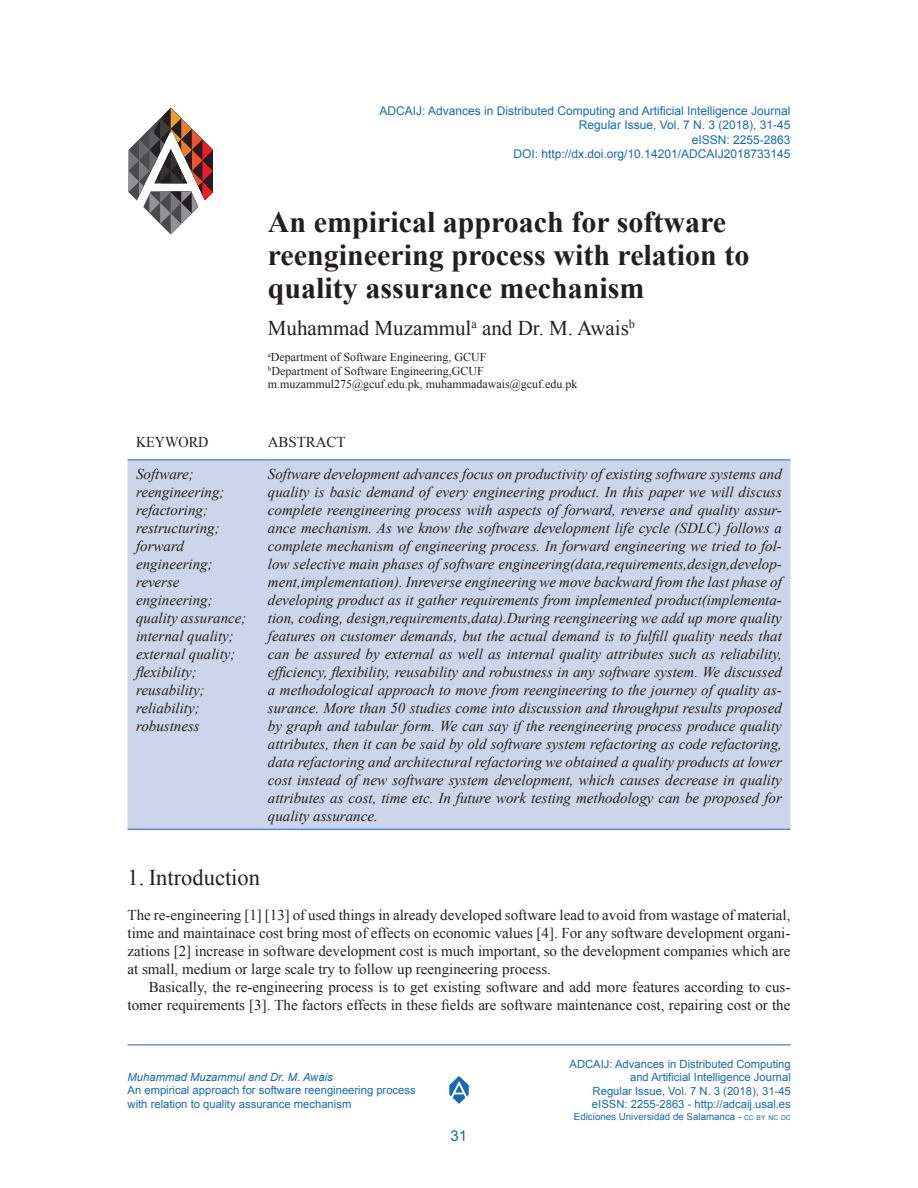
<style>
.page{position:relative;width:918px;height:1188px;background:#fff}
.page>*{position:absolute;margin:0;border:0;box-sizing:border-box;transform-origin:0 0}
._00Titulo{font:700 30px/33px "Times New Roman";color:#231f20}
._1Titulo{font:22.5px "Times New Roman";color:#231f20}
._00Autores{font:21px "Times New Roman";color:#231f20}
._00Abstract{font:italic 15px/18px "Times New Roman";color:#231f20;text-align:justify}
._5Texto1{font:15px/18px "Times New Roman";color:#231f20;text-align:justify}
._5Texto{font:15px/18px "Times New Roman";color:#231f20;text-align:right}
._00Keywords{font:italic 15px/18px "Times New Roman";color:#231f20}
._00KeywordsAbstractT{font:15px "Times New Roman";letter-spacing:-.005em;color:#231f20;scale:.95 1}
.t1{font:15px "Arial";color:#186ab2}
.t2{font:12px/14.4px "Arial";color:#186ab2;text-align:right}
._00DatosAutores{font:12px "Times New Roman";color:#231f20}
.t3{font:11.25px/13.5px "Arial";color:#186ab2}
.t4{font:italic 11.25px "Arial";color:#186ab2}
.t5{font:9.75px "Arial";color:#186ab2}
.s1{font-size:6.9px}
</style>
<div class="page">
<svg style="left:449px;top:1076px;width:20px;height:28px"></svg>
<hr style="left:128px;top:1044px;width:663px;height:1px;background:#186ab2">
<svg style="left:128px;top:108px;width:85px;height:126px"></svg>
<div style="left:128px;top:460px;width:662px;height:369px;background:#cdd5eb"></div>
<hr style="left:128px;top:829px;width:140px;height:1px;background:#186ab2">
<hr style="left:268px;top:829px;width:522px;height:1px;background:#186ab2">
<hr style="left:268px;top:459px;width:522px;height:1px;background:#186ab2">
<hr style="left:128px;top:459px;width:140px;height:1px;background:#186ab2">
<p class="t2" style="left:380px;top:104px;width:412px">ADCAIJ: Advances in Distributed Computing and Artificial Intelligence Journal Regular Issue, Vol. 7 N. 3 (2018), 31-45<br>eISSN: 2255-2863<br>DOI: http://dx.doi.org/10.14201/ADCAIJ2018733145</p>
<p class="_00Titulo" style="left:268px;top:205px;width:483px">An empirical approach for software reengineering process with relation to quality assurance mechanism</p>
<p class="_00Autores" style="left:268px;top:314px;width:369px">Muhammad Muzammul<sup>a</sup> and Dr. M. Awais<sup>b</sup></p>
<p class="_00DatosAutores" style="left:268px;top:349px;width:220px"><sup>a</sup>Department of Software Engineering, GCUF</p>
<p class="_00DatosAutores" style="left:268px;top:363px;width:218px"><sup>b</sup>Department of Software Engineering,GCUF</p>
<p class="_00DatosAutores" style="left:268px;top:376px;width:311px">m.muzammul275@gcuf.edu.pk, muhammadawais@gcuf.edu.pk</p>
<p class="_00KeywordsAbstractT" style="left:136px;top:432px;width:78px">KEYWORD</p>
<p class="_5Texto1" style="left:268px;top:433px;width:79px">ABSTRACT</p>
<p class="_00Keywords" style="left:136px;top:464px;width:112px">Software; reengineering; refactoring; restructuring; forward engineering; reverse engineering; quality assurance; internal quality; external quality; flexibility; reusability; reliability; robustness</p>
<p class="_00Abstract" style="left:268px;top:464px;width:516px">Software development advances focus on productivity of existing software systems and quality is basic demand of every engineering product. In this paper we will discuss complete reengineering process with aspects of forward, reverse and quality assur&shy;ance mechanism. As we know the software development life cycle (SDLC) follows a complete mechanism of engineering process. In forward engineering we tried to fol&shy;low selective main phases of software engineering(data,requirements,design,develop&shy;ment,implementation). Inreverse engineering we move backward from the last phase of developing product as it gather requirements from implemented product(implementa&shy;tion, coding, design,requirements,data).During reengineering we add up more quality features on customer demands, but the actual demand is to fulfill quality needs that can be assured by external as well as internal quality attributes such as reliability, efficiency, flexibility, reusability and robustness in any software system. We discussed a methodological approach to move from reengineering to the journey of quality as&shy;surance. More than 50 studies come into discussion and throughput results proposed by graph and tabular form. We can say if the reengineering process produce quality attributes, then it can be said by old software system refactoring as code refactoring, data refactoring and architectural refactoring we obtained a quality products at lower cost instead of new software system development, which causes decrease in quality attributes as cost, time etc. In future work testing methodology can be proposed for quality assurance.</p>
<p class="_1Titulo" style="left:128px;top:862px;width:134px">1. Introduction</p>
<p class="_5Texto1" style="left:128px;top:905px;width:664px">The re-engineering [1] [13] of used things in already developed software lead to avoid from wastage of material, time and maintainace cost bring most of effects on economic values [4]. For any software development organi&shy;zations [2] increase in software development cost is much important, so the development companies which are at small, medium or large scale try to follow up reengineering process.</p>
<p class="_5Texto" style="left:128px;top:977px;width:664px">Basically, the re-engineering process is to get existing software and add more features according to cus&shy;tomer requirements [3]. The factors effects in these fields are software maintenance cost, repairing cost or the</p>
<p class="t4" style="left:128px;top:1069px;width:207px">Muhammad Muzammul and Dr. M. Awais</p>
<p class="t3" style="left:128px;top:1083px;width:290px">An empirical approach for software reengineering process with relation to quality assurance mechanism</p>
<p class="t1" style="left:451px;top:1126px;width:18px">31</p>
<p class="t3" style="left:570px;top:1057px;width:223px;text-align:right">ADCAIJ: Advances in Distributed Computing and Artificial Intelligence Journal<br>Regular Issue, Vol. 7 N. 3 (2018), 31-45 eISSN: 2255-2863 - http://adcaij.usal.es</p>
<p class="t5" style="left:574px;top:1110px;width:218px">Ediciones Universidad de Salamanca - <span class="s1">CC BY NC DC</span></p>
</div>
